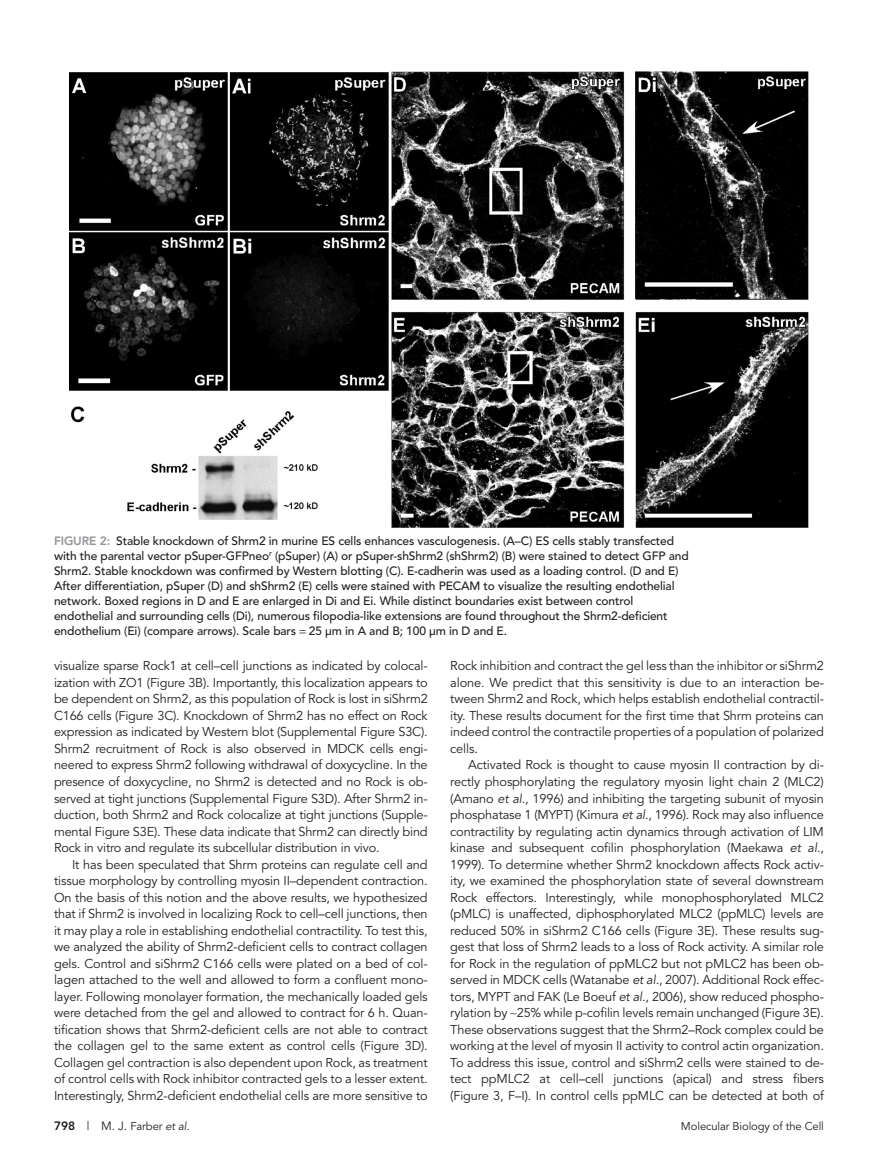
<style>
.page{position:relative;width:878px;height:1175px;background:#fff}
.page>*{position:absolute;margin:0;border:0;box-sizing:border-box;transform-origin:0 0}
.Body_Text_next_aveni{font:12.75px/16.5px "Avenir";letter-spacing:-.01em;color:#231f20;text-align:justify}
.Body_Text_avenir{font:12.75px/16.5px "Avenir";letter-spacing:-.015em;color:#231f20;text-align:justify}
.Figure_caption_35_5p{font:500 12px/15px "Avenir";letter-spacing:-.01em;color:#231f20}
.t1{font:11.25px "Avenir";letter-spacing:-.01em;color:#231f20}
.s1{font-weight:800;color:#939598}
.s2{font-style:italic}
.s3{font-weight:800;font-size:12px}
.s4{font-size:12px}
</style>
<div class="page">
<img style="left:70px;top:71px;width:738px;height:456px">
<p class="Figure_caption_35_5p" style="left:54px;top:533px;width:636px"><span class="s1">FIGURE 2:</span> Stable knockdown of Shrm2 in murine ES cells enhances vasculogenesis. (A–C) ES cells stably transfected with the parental vector pSuper-GFPneo<sup>r</sup> (pSuper) (A) or pSuper-shShrm2 (shShrm2) (B) were stained to detect GFP and Shrm2. Stable knockdown was confirmed by Western blotting (C). E-cadherin was used as a loading control. (D and E)<br>After differentiation, pSuper (D) and shShrm2 (E) cells were stained with PECAM to visualize the resulting endothelial network. Boxed regions in D and E are enlarged in Di and Ei. While distinct boundaries exist between control endothelial and surrounding cells (Di), numerous filopodia-like extensions are found throughout the Shrm2-deficient endothelium (Ei) (compare arrows). Scale bars 25 μm in A and B; 100 μm in D and E.</p>
<p class="Body_Text_avenir" style="left:54px;top:658px;width:375px">visualize sparse Rock1 at cell–cell junctions as indicated by colocal&shy;ization with ZO1 (Figure 3B). Importantly, this localization appears to be dependent on Shrm2, as this population of Rock is lost in siShrm2<br>C166 cells (Figure 3C). Knockdown of Shrm2 has no effect on Rock expression as indicated by Western blot (Supplemental Figure S3C).<br>Shrm2 recruitment of Rock is also observed in MDCK cells engi&shy;neered to express Shrm2 following withdrawal of doxycycline. In the presence of doxycycline, no Shrm2 is detected and no Rock is ob&shy;served at tight junctions (Supplemental Figure S3D). After Shrm2 in&shy;duction, both Shrm2 and Rock colocalize at tight junctions (Supple&shy;mental Figure S3E). These data indicate that Shrm2 can directly bind Rock in vitro and regulate its subcellular distribution in vivo.</p>
<p class="Body_Text_next_aveni" style="left:54px;top:856px;width:375px;text-indent:18px">It has been speculated that Shrm proteins can regulate cell and tissue morphology by controlling myosin II–dependent contraction.<br>On the basis of this notion and the above results, we hypothesized that if Shrm2 is involved in localizing Rock to cell–cell junctions, then it may play a role in establishing endothelial contractility. To test this, we analyzed the ability of Shrm2-deficient cells to contract collagen gels. Control and siShrm2 C166 cells were plated on a bed of col&shy;lagen attached to the well and allowed to form a confluent mono&shy;layer. Following monolayer formation, the mechanically loaded gels were detached from the gel and allowed to contract for 6 h. Quan&shy;tification shows that Shrm2-deficient cells are not able to contract the collagen gel to the same extent as control cells (Figure 3D).<br>Collagen gel contraction is also dependent upon Rock, as treatment of control cells with Rock inhibitor contracted gels to a lesser extent.<br>Interestingly, Shrm2-deficient endothelial cells are more sensitive to</p>
<p class="Body_Text_next_aveni" style="left:450px;top:658px;width:375px">Rock inhibition and contract the gel less than the inhibitor or siShrm2 alone. We predict that this sensitivity is due to an interaction be&shy;tween Shrm2 and Rock, which helps establish endothelial contractil&shy;ity. These results document for the first time that Shrm proteins can indeed control the contractile properties of a population of polarized cells.</p>
<p class="Body_Text_next_aveni" style="left:450px;top:757px;width:375px;text-indent:18px">Activated Rock is thought to cause myosin II contraction by di&shy;rectly phosphorylating the regulatory myosin light chain 2 (MLC2) (Amano <span class="s2">et al.</span>, 1996) and inhibiting the targeting subunit of myosin phosphatase 1 (MYPT) (Kimura <span class="s2">et al.</span>, 1996). Rock may also influence contractility by regulating actin dynamics through activation of LIM kinase and subsequent cofilin phosphorylation (Maekawa <span class="s2">et al.</span>, 1999). To determine whether Shrm2 knockdown affects Rock activ&shy;ity, we examined the phosphorylation state of several downstream Rock effectors. Interestingly, while monophosphorylated MLC2 (pMLC) is unaffected, diphosphorylated MLC2 (ppMLC) levels are reduced 50% in siShrm2 C166 cells (Figure 3E). These results sug&shy;gest that loss of Shrm2 leads to a loss of Rock activity. A similar role for Rock in the regulation of ppMLC2 but not pMLC2 has been ob&shy;served in MDCK cells (Watanabe <span class="s2">et al.</span>, 2007). Additional Rock effec&shy;tors, MYPT and FAK (Le Boeuf <span class="s2">et al.</span>, 2006), show reduced phospho&shy;rylation by ∼25% while p-cofilin levels remain unchanged (Figure 3E).<br>These observations suggest that the Shrm2–Rock complex could be working at the level of myosin II activity to control actin organization.<br>To address this issue, control and siShrm2 cells were stained to de&shy;tect ppMLC2 at cell–cell junctions (apical) and stress fibers (Figure 3, F–I). In control cells ppMLC can be detected at both of</p>
<p class="t1" style="left:54px;top:1119px;width:137px"><span class="s3">798</span> <span class="s4">| M. J.</span> Farber <span class="s2">et al.</span></p>
<p class="t1" style="left:681px;top:1119px;width:144px">Molecular Biology of the Cell</p>
</div>
